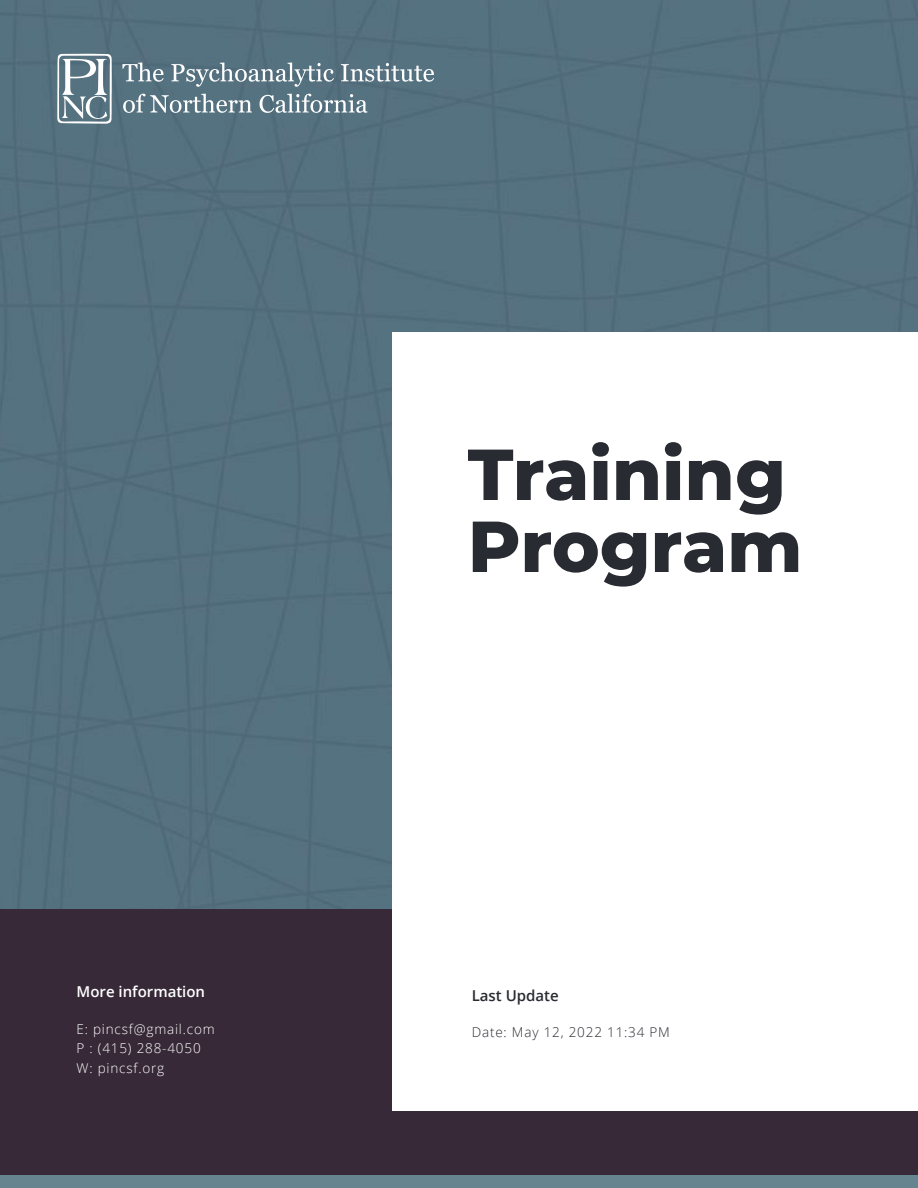
<style>
.page{position:relative;width:918px;height:1188px;background:#fff}
.page>*{position:absolute;margin:0;border:0;box-sizing:border-box;transform-origin:0 0}
.t1{font:800 72px/72px "Montserrat";color:#292b32}
.t2{font:600 15px "Open Sans";color:#fff}
.t3{font:600 15px "Open Sans";color:#292b32}
.t4{font:300 13.5px/19.5px "Open Sans";letter-spacing:.06em;color:#fff}
.t5{font:300 13.5px "Open Sans";letter-spacing:.06em;color:#292b32}
</style>
<div class="page">
<div style="left:0;top:0;width:918px;height:910px;background:#557280"></div>
<div style="left:0;top:910px;width:918px;height:278px;background:#372938"></div>
<div style="left:0;top:1175px;width:918px;height:13px;background:#668490"></div>
<div style="left:393px;top:333px;width:525px;height:778px;background:#fff"></div>
<svg style="left:122px;top:63px;width:42px;height:19px"></svg>
<svg style="left:171px;top:63px;width:163px;height:24px;background:#788e99"></svg>
<svg style="left:341px;top:63px;width:93px;height:19px;background:#8397a2"></svg>
<svg style="left:123px;top:94px;width:129px;height:19px;background:#8095a0"></svg>
<svg style="left:260px;top:94px;width:108px;height:19px;background:#8297a2"></svg>
<svg style="left:57px;top:54px;width:55px;height:70px"></svg>
<h1 class="t1" style="left:468px;top:434px;width:336px">Training<br>Program</h1>
<p class="t2" style="left:77px;top:982px;width:130px">More information</p>
<p class="t3" style="left:472px;top:986px;width:88px">Last Update</p>
<p class="t4" style="left:77px;top:1019px;width:140px">E: pincsf@gmail.com</p>
<p class="t5" style="left:472px;top:1023px;width:200px">Date: May 12, 2022 11:34 PM</p>
<p class="t4" style="left:77px;top:1038px;width:126px">P : (415) 288-4050<br>W: pincsf.org</p>
</div>
